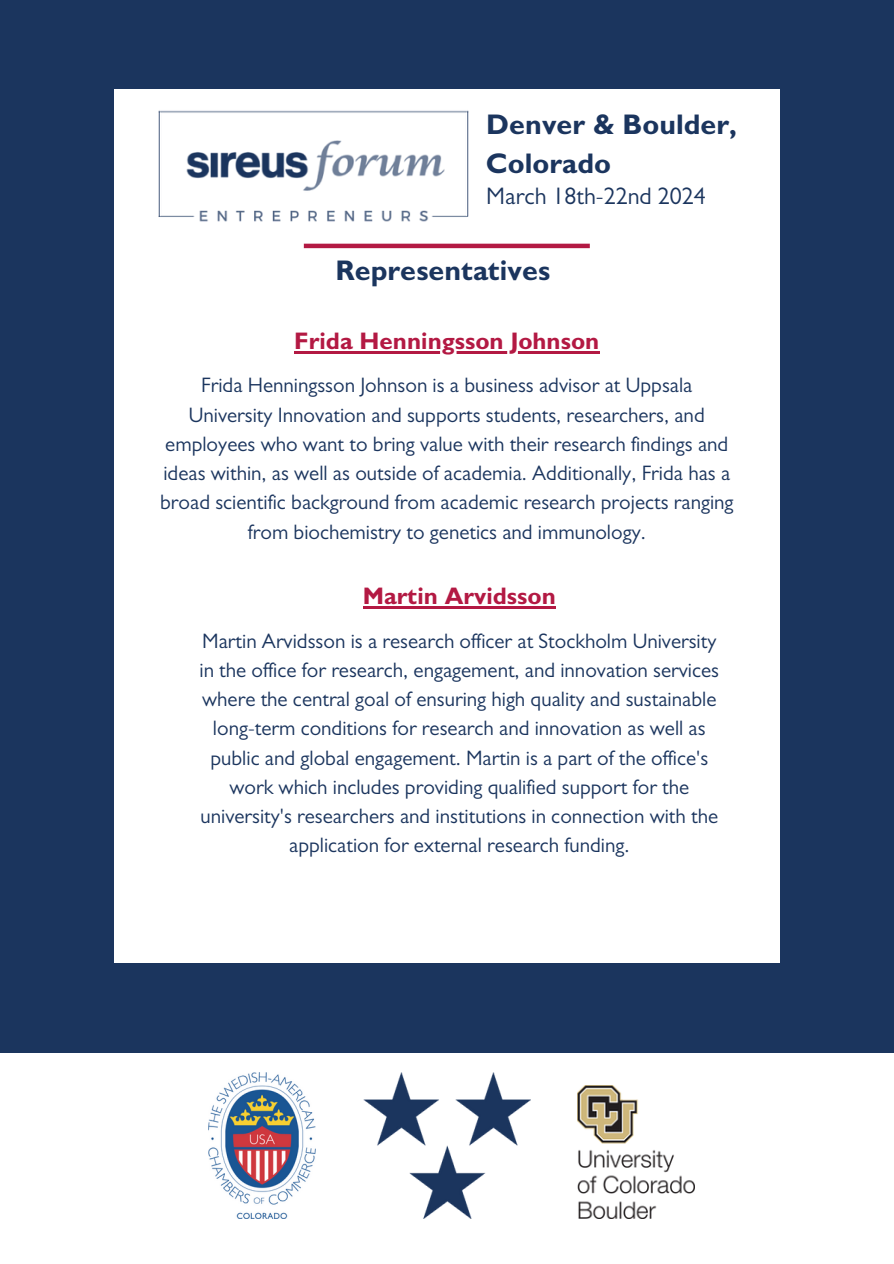
<style>
.page{position:relative;width:894px;height:1264px;background:#fff}
.page>*{position:absolute;margin:0;border:0;box-sizing:border-box;transform-origin:0 0}
.t1{font:700 28.5px/39.3px "Gill Sans";color:#1b355e}
.t2{font:700 24px "Gill Sans";color:#b31943}
.t3{font:24px "Gill Sans";color:#1b355e}
.t4{font:21px/29.2px "Gill Sans";color:#1b355e;text-align:center}
</style>
<div class="page">
<div style="left:0;top:0;width:893px;height:1263px;background:#1b355e"></div>
<div style="left:0;top:1053px;width:893px;height:210px;background:#fff"></div>
<div style="left:114px;top:89px;width:665px;height:873px;background:#fff"></div>
<img style="left:158px;top:110px;width:327px;height:139px">
<hr style="left:304px;top:244px;width:285px;height:4px;background:#b31943">
<img style="left:208px;top:1072px;width:107px;height:146px">
<img style="left:363px;top:1072px;width:167px;height:146px">
<img style="left:577px;top:1085px;width:117px;height:133px">
<hr style="left:294px;top:351px;width:305px;height:2px;background:#b31943">
<hr style="left:363px;top:606px;width:192px;height:2px;background:#b31943">
<h1 class="t1" style="left:486px;top:109px;width:252px">Denver &amp; Boulder,<br>Colorado</h1>
<p class="t3" style="left:486px;top:188px;width:221px">March 18th-22nd 2024</p>
<h1 class="t1" style="left:335px;top:255px;width:216px">Representatives</h1>
<p class="t2" style="left:294px;top:332px;width:306px">Frida Henningsson Johnson</p>
<p class="t4" style="left:160px;top:374px;width:574px">Frida Henningsson Johnson is a business advisor at Uppsala University Innovation and supports students, researchers, and employees who want to bring value with their research findings and ideas within, as well as outside of academia. Additionally, Frida has a broad scientific background from academic research projects ranging from biochemistry to genetics and immunology.</p>
<p class="t2" style="left:363px;top:587px;width:194px">Martin Arvidsson</p>
<p class="t4" style="left:199px;top:629px;width:521px">Martin Arvidsson is a research officer at Stockholm University in the office for research, engagement, and innovation services where the central goal of ensuring high quality and sustainable long-term conditions for research and innovation as well as public and global engagement. Martin is a part of the office's work which includes providing qualified support for the university's researchers and institutions in connection with the application for external research funding.</p>
</div>
